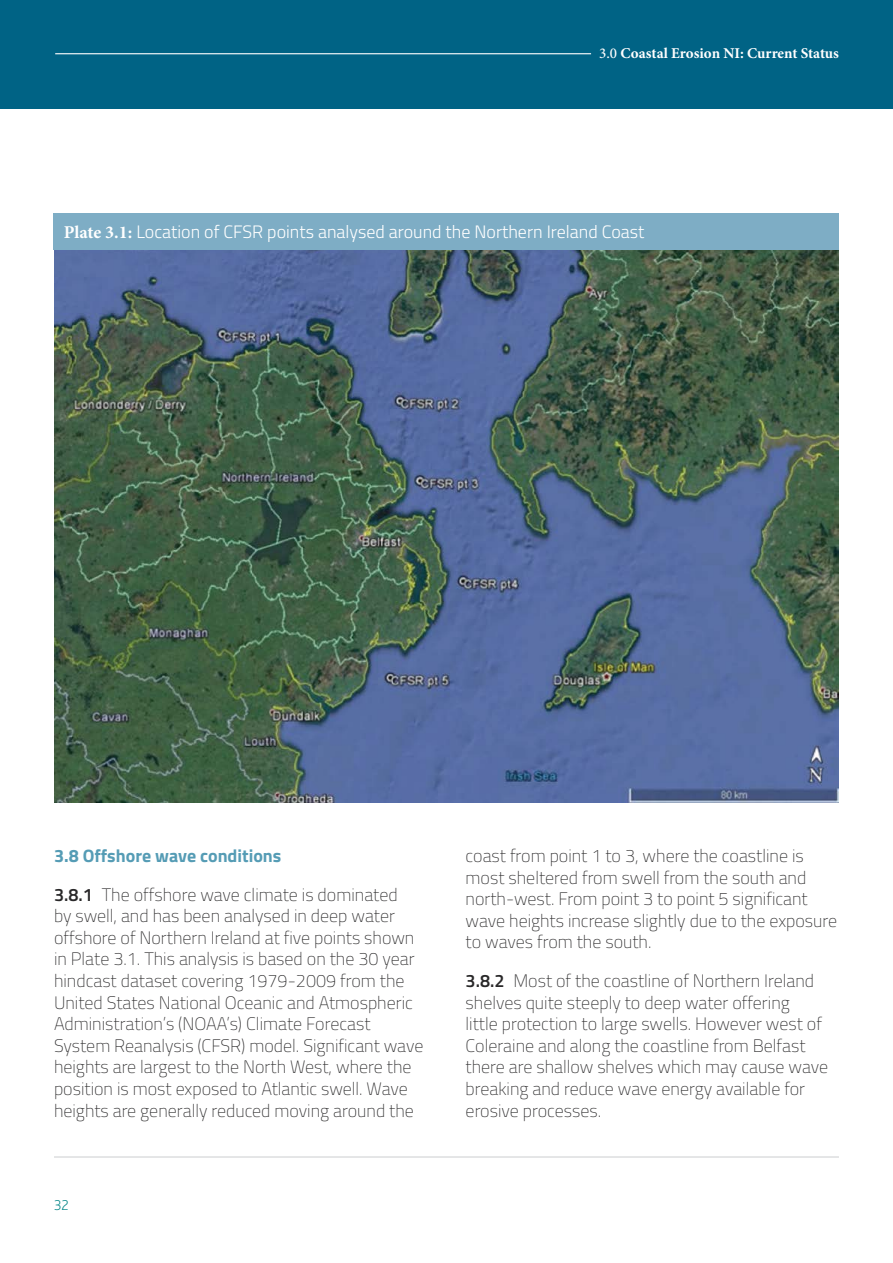
<style>
.page{position:relative;width:893px;height:1263px;background:#fff}
.page>*{position:absolute;margin:0;border:0;box-sizing:border-box;transform-origin:0 0}
.BODY_numbering{font:200 18px/21.6px "Cairo";color:#292829}
.sub_title{font:300 18px "Cairo";color:#fff}
._3_0_numbering_title{font:700 18px "Cairo";color:#559cb5}
.t1{font:700 15px "Minion Pro";color:#fff}
.t2{font:200 15px "Bliss 2";color:#008486}
.s1{font-weight:500}
.s2{font-family:"Minion Pro";font-weight:700}
.s3{font-weight:600}
</style>
<div class="page">
<hr style="left:54px;top:1156px;width:785px;height:1px;background:#d1d3d4">
<div style="left:0;top:0;width:893px;height:108px;background:#006385"></div>
<hr style="left:55px;top:53px;width:536px;height:1px;background:#fff">
<img style="left:54px;top:250px;width:785px;height:552px">
<div style="left:54px;top:213px;width:785px;height:37px;background:#7eadc5"></div>
<p class="t1" style="left:599px;top:42px;width:241px"><span class="s1">3.0</span> Coastal Erosion NI: Current Status</p>
<p class="sub_title" style="left:64px;top:219px;width:582px"><span class="s2">Plate 3.1:</span> Location of CFSR points analysed around the Northern Ireland Coast</p>
<p class="_3_0_numbering_title" style="left:54px;top:841px;width:229px">3.8 Offshore wave conditions</p>
<p class="BODY_numbering" style="left:54px;top:883px;width:371px"><span class="s3">3.8.1</span> The offshore wave climate is dominated<br>by swell, and has been analysed in deep water offshore of Northern Ireland at five points shown in Plate 3.1. This analysis is based on the 30 year hindcast dataset covering 1979-2009 from the United States National Oceanic and Atmospheric Administration’s (NOAA’s) Climate Forecast System Reanalysis (CFSR) model. Significant wave heights are largest to the North West, where the position is most exposed to Atlantic swell. Wave heights are generally reduced moving around the</p>
<p class="t2" style="left:54px;top:1195px;width:16px">32</p>
<p class="BODY_numbering" style="left:466px;top:845px;width:373px">coast from point 1 to 3, where the coastline is most sheltered from swell from the south and north-west. From point 3 to point 5 significant wave heights increase slightly due to the exposure to waves from the south.</p>
<p class="BODY_numbering" style="left:466px;top:970px;width:364px"><span class="s3">3.8.2</span> Most of the coastline of Northern Ireland shelves quite steeply to deep water offering<br>little protection to large swells. However west of Coleraine and along the coastline from Belfast there are shallow shelves which may cause wave breaking and reduce wave energy available for erosive processes.</p>
</div>
